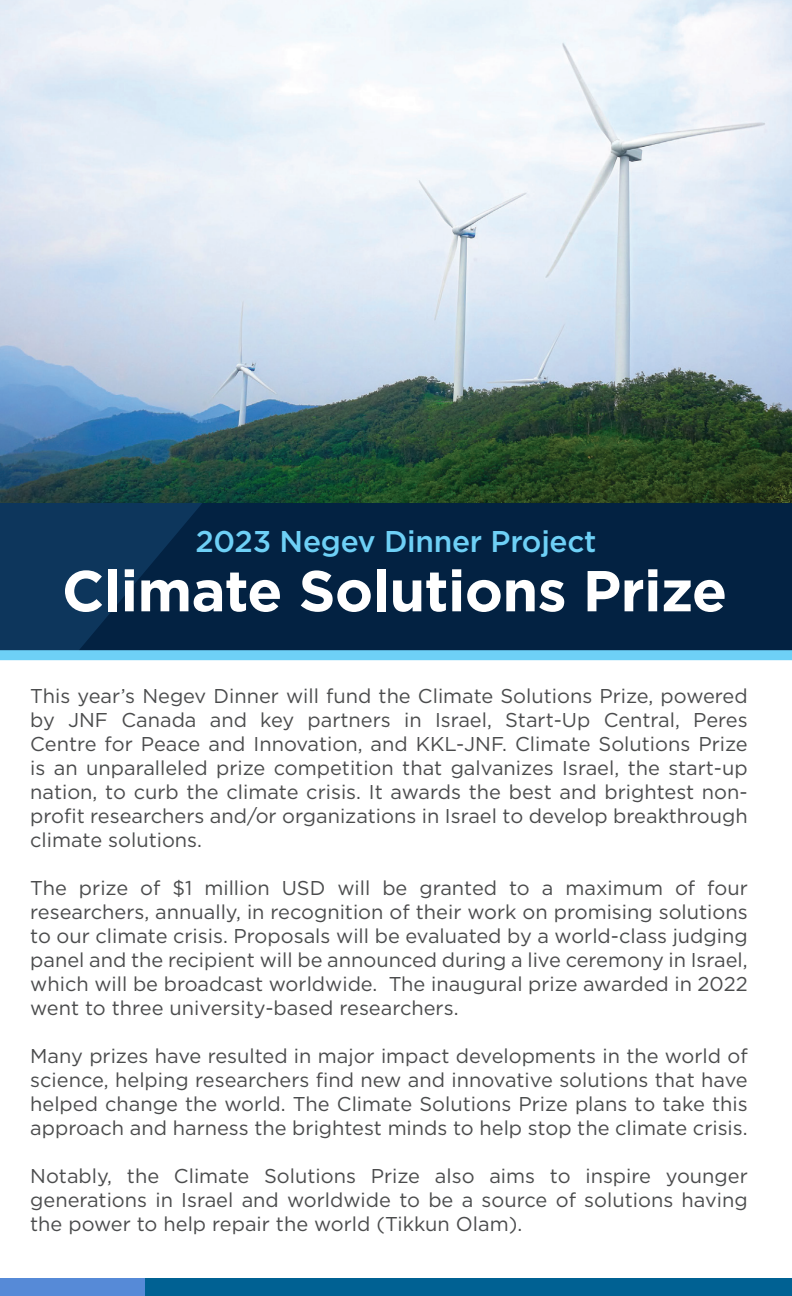
<style>
.page{position:relative;width:792px;height:1296px;background:#fff}
.page>*{position:absolute;margin:0;border:0;box-sizing:border-box;transform-origin:0 0}
.t1{font:700 57.6px "Gotham";letter-spacing:-.01em;color:#fff}
.t2{font:500 30px "Gotham";letter-spacing:-.01em;color:#6ed0f6}
.t3{font:20px/24px "Gotham";color:#4b4c4d;text-align:justify}
</style>
<div class="page">
<div style="left:0;top:5px;width:792px;height:647px;background:#032242"></div>
<svg style="left:0;top:503px;width:202px;height:147px;fill:#0d365c"></svg>
<div style="left:0;top:1278px;width:792px;height:18px;background:#568ad7"></div>
<div style="left:145px;top:1278px;width:647px;height:18px;background:#006193"></div>
<img style="left:0;top:0;width:792px;height:503px">
<div style="left:0;top:650px;width:792px;height:10px;background:#6ed0f6"></div>
<p class="t2" style="left:195px;top:522px;width:403px">2023 Negev Dinner Project</p>
<p class="t1" style="left:62px;top:553px;width:667px">Climate Solutions Prize</p>
<p class="t3" style="left:30px;top:684px;width:719px">This year’s Negev Dinner will fund the Climate Solutions Prize, powered by JNF Canada and key partners in Israel, Start-Up Central, Peres Centre for Peace and Innovation, and KKL-JNF. Climate Solutions Prize is an unparalleled prize competition that galvanizes Israel, the start-up nation, to curb the climate crisis. It awards the best and brightest non&shy;profit researchers and/or organizations in Israel to develop breakthrough climate solutions.</p>
<p class="t3" style="left:30px;top:876px;width:719px">The prize of $1 million USD will be granted to a maximum of four researchers, annually, in recognition of their work on promising solutions to our climate crisis. Proposals will be evaluated by a world-class judging panel and the recipient will be announced during a live ceremony in Israel, which will be broadcast worldwide. The inaugural prize awarded in 2022 went to three university-based researchers.</p>
<p class="t3" style="left:30px;top:1044px;width:719px">Many prizes have resulted in major impact developments in the world of science, helping researchers find new and innovative solutions that have helped change the world. The Climate Solutions Prize plans to take this approach and harness the brightest minds to help stop the climate crisis.</p>
<p class="t3" style="left:30px;top:1164px;width:719px">Notably, the Climate Solutions Prize also aims to inspire younger generations in Israel and worldwide to be a source of solutions having the power to help repair the world (Tikkun Olam).</p>
</div>
